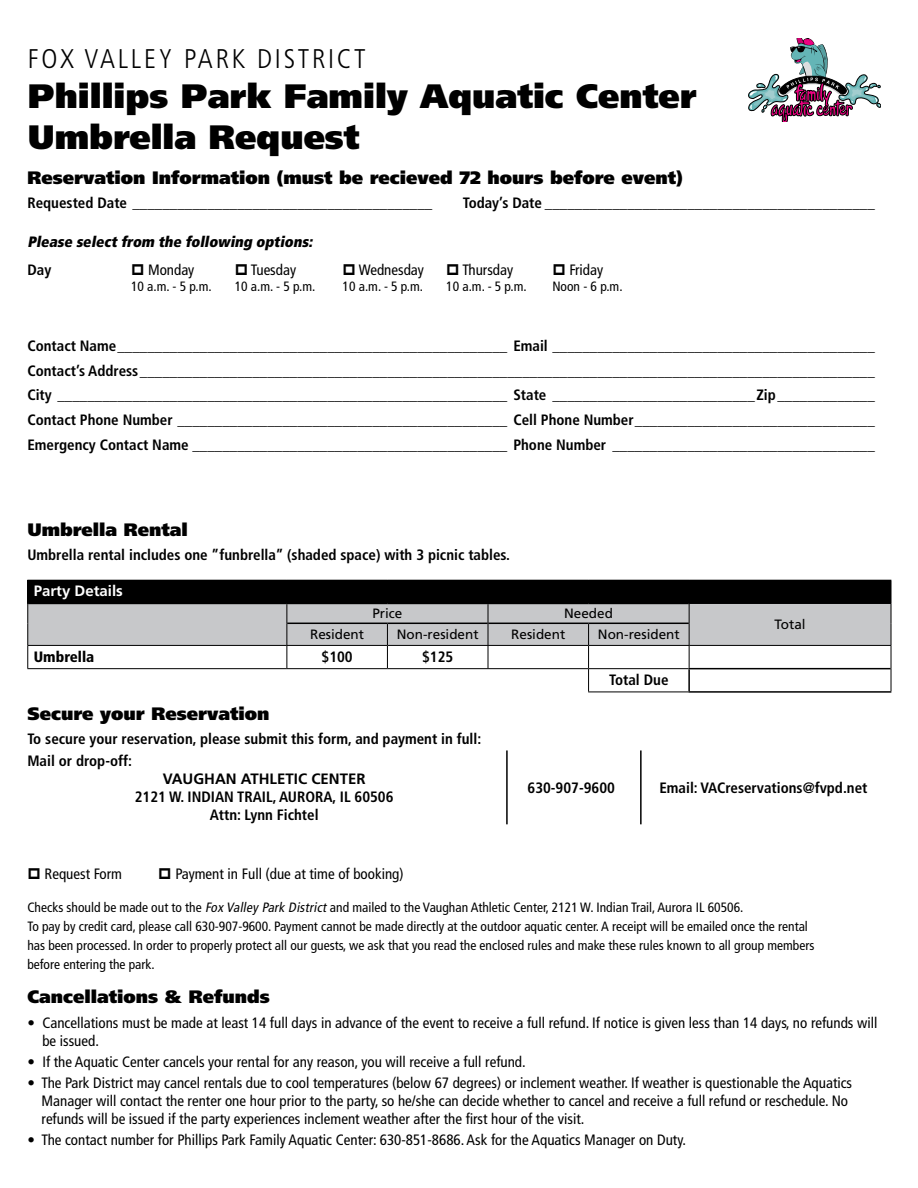
<style>
.page{position:relative;width:918px;height:1188px;background:#fff}
.page>*{position:absolute;margin:0;border:0;box-sizing:border-box;transform-origin:0 0}
.t1{font:900 33.9px/40.5px "Frutiger LT Std";color:#000}
.t2{font:300 condensed 27px "Frutiger LT Std";letter-spacing:.1em;color:#000}
.t3{font:900 18px "Frutiger LT Std";color:#000}
.t4{font:700 condensed 15px/24.8px "Frutiger LT Std";color:#000;text-align:justify}
.t5{font:condensed 15px/18px "Frutiger LT Std";color:#000}
.t6{font:italic 900 condensed 15px "Frutiger LT Std";color:#000}
.t7{font:700 15px "Frutiger LT Std";color:#000}
.t8{font:700 15px "Frutiger LT Std";color:#fff}
.t9{font:900 condensed 15px "Frutiger LT Std";color:#000}
.t10{font:condensed 13.5px/19.2px "Frutiger LT Std";color:#000}
.t11{font:13.5px "Frutiger LT Std";color:#000}
.s1{font-style:italic}
</style>
<div class="page">
<hr style="left:688px;top:691px;width:203px;height:2px;background:#000">
<hr style="left:27px;top:580px;width:260px;height:1px;background:#000">
<hr style="left:287px;top:580px;width:100px;height:1px;background:#000">
<hr style="left:387px;top:580px;width:101px;height:1px;background:#000">
<hr style="left:488px;top:580px;width:101px;height:1px;background:#000">
<hr style="left:589px;top:580px;width:100px;height:1px;background:#000">
<hr style="left:689px;top:580px;width:202px;height:1px;background:#000">
<svg style="left:27px;top:581px;width:865px;height:111px"></svg>
<hr style="left:588px;top:692px;width:100px;height:1px;background:#000">
<hr style="left:688px;top:669px;width:2px;height:22px;background:#000">
<hr style="left:506px;top:750px;width:2px;height:74px;background:#000">
<hr style="left:640px;top:750px;width:2px;height:74px;background:#000">
<svg style="left:748px;top:38px;width:133px;height:84px"></svg>
<h2 class="t2" style="left:28px;top:43px;width:339px">FOX VALLEY PARK DISTRICT</h2>
<h1 class="t1" style="left:28px;top:76px;width:670px">Phillips Park Family Aquatic Center<br>Umbrella Request</h1>
<p class="t3" style="left:27px;top:166px;width:657px">Reservation Information (must be recieved 72 hours before event)</p>
<p class="t4" style="left:27px;top:191px;width:407px">Requested Date ________________________________________</p>
<p class="t4" style="left:463px;top:191px;width:414px">Today’s Date ____________________________________________</p>
<p class="t6" style="left:27px;top:232px;width:290px">Please select from the following options:</p>
<p class="t4" style="left:27px;top:257px;width:25px">Day</p>
<p class="t5" style="left:148px;top:261px;width:48px">Monday</p>
<p class="t10" style="left:131px;top:277px;width:82px">10 a.m. - 5 p.m.</p>
<p class="t5" style="left:251px;top:261px;width:47px">Tuesday</p>
<p class="t10" style="left:235px;top:277px;width:82px">10 a.m. - 5 p.m.</p>
<p class="t5" style="left:359px;top:261px;width:67px">Wednesday</p>
<p class="t10" style="left:343px;top:277px;width:82px">10 a.m. - 5 p.m.</p>
<p class="t5" style="left:462px;top:261px;width:52px">Thursday</p>
<p class="t10" style="left:446px;top:277px;width:82px">10 a.m. - 5 p.m.</p>
<p class="t5" style="left:569px;top:261px;width:35px">Friday</p>
<p class="t10" style="left:552px;top:277px;width:72px">Noon - 6 p.m.</p>
<p class="t4" style="left:27px;top:333px;width:849px">Contact Name____________________________________________________ Email ___________________________________________ Contact’s Address__________________________________________________________________________________________________ City ____________________________________________________________ State ___________________________Zip_____________ Contact Phone Number ____________________________________________ Cell Phone Number________________________________ Emergency Contact Name __________________________________________ Phone Number ___________________________________</p>
<p class="t3" style="left:27px;top:518px;width:162px">Umbrella Rental</p>
<p class="t4" style="left:27px;top:543px;width:484px">Umbrella rental includes one ”funbrella” (shaded space) with 3 picnic tables.</p>
<p class="t8" style="left:34px;top:582px;width:91px">Party Details</p>
<p class="t11" style="left:372px;top:606px;width:32px">Price</p>
<p class="t11" style="left:564px;top:606px;width:50px">Needed</p>
<p class="t11" style="left:310px;top:627px;width:56px">Resident</p>
<p class="t11" style="left:397px;top:627px;width:83px">Non-resident</p>
<p class="t11" style="left:511px;top:627px;width:56px">Resident</p>
<p class="t11" style="left:598px;top:627px;width:83px">Non-resident</p>
<p class="t9" style="left:34px;top:647px;width:62px">Umbrella</p>
<p class="t4" style="left:322px;top:644px;width:33px">$100</p>
<p class="t4" style="left:422px;top:644px;width:33px">$125</p>
<p class="t4" style="left:609px;top:667px;width:61px">Total Due</p>
<p class="t11" style="left:774px;top:617px;width:33px">Total</p>
<p class="t3" style="left:27px;top:702px;width:244px">Secure your Reservation</p>
<p class="t4" style="left:27px;top:728px;width:455px;line-height:21.6px">To secure your reservation, please submit this form, and payment in full:<br>Mail or drop-off:</p>
<p class="t7" style="left:163px;top:770px;width:204px">VAUGHAN ATHLETIC CENTER</p>
<p class="t4" style="left:135px;top:788px;width:260px;line-height:18px;text-align:center">2121 W. INDIAN TRAIL, AURORA, IL 60506<br>Attn: Lynn Fichtel</p>
<p class="t4" style="left:528px;top:775px;width:89px">630-907-9600</p>
<p class="t4" style="left:659px;top:775px;width:210px">Email: VACreservations@fvpd.net</p>
<p class="t5" style="left:45px;top:865px;width:79px">Request Form</p>
<p class="t5" style="left:175px;top:865px;width:230px">Payment in Full (due at time of booking)</p>
<p class="t10" style="left:27px;top:898px;width:789px">Checks should be made out to the <span class="s1">Fox Valley Park District</span> and mailed to the Vaughan Athletic Center, 2121 W. Indian Trail, Aurora IL 60506.<br>To pay by credit card, please call 630-907-9600. Payment cannot be made directly at the outdoor aquatic center. A receipt will be emailed once the rental has been processed. In order to properly protect all our guests, we ask that you read the enclosed rules and make these rules known to all group members before entering the park.</p>
<p class="t3" style="left:27px;top:986px;width:244px">Cancellations &amp; Refunds</p>
<p class="t5" style="left:42px;top:1014px;width:837px;text-indent:-15px">• Cancellations must be made at least 14 full days in advance of the event to receive a full refund. If notice is given less than 14 days, no refunds will be issued.</p>
<p class="t5" style="left:27px;top:1053px;width:500px">• If the Aquatic Center cancels your rental for any reason, you will receive a full refund.</p>
<p class="t5" style="left:42px;top:1074px;width:812px;text-indent:-14px">• The Park District may cancel rentals due to cool temperatures (below 67 degrees) or inclement weather. If weather is questionable the Aquatics<br>Manager will contact the renter one hour prior to the party, so he/she can decide whether to cancel and receive a full refund or reschedule. No refunds will be issued if the party experiences inclement weather after the first hour of the visit.</p>
<p class="t5" style="left:27px;top:1131px;width:660px">• The contact number for Phillips Park Family Aquatic Center: 630-851-8686. Ask for the Aquatics Manager on Duty.</p>
</div>
